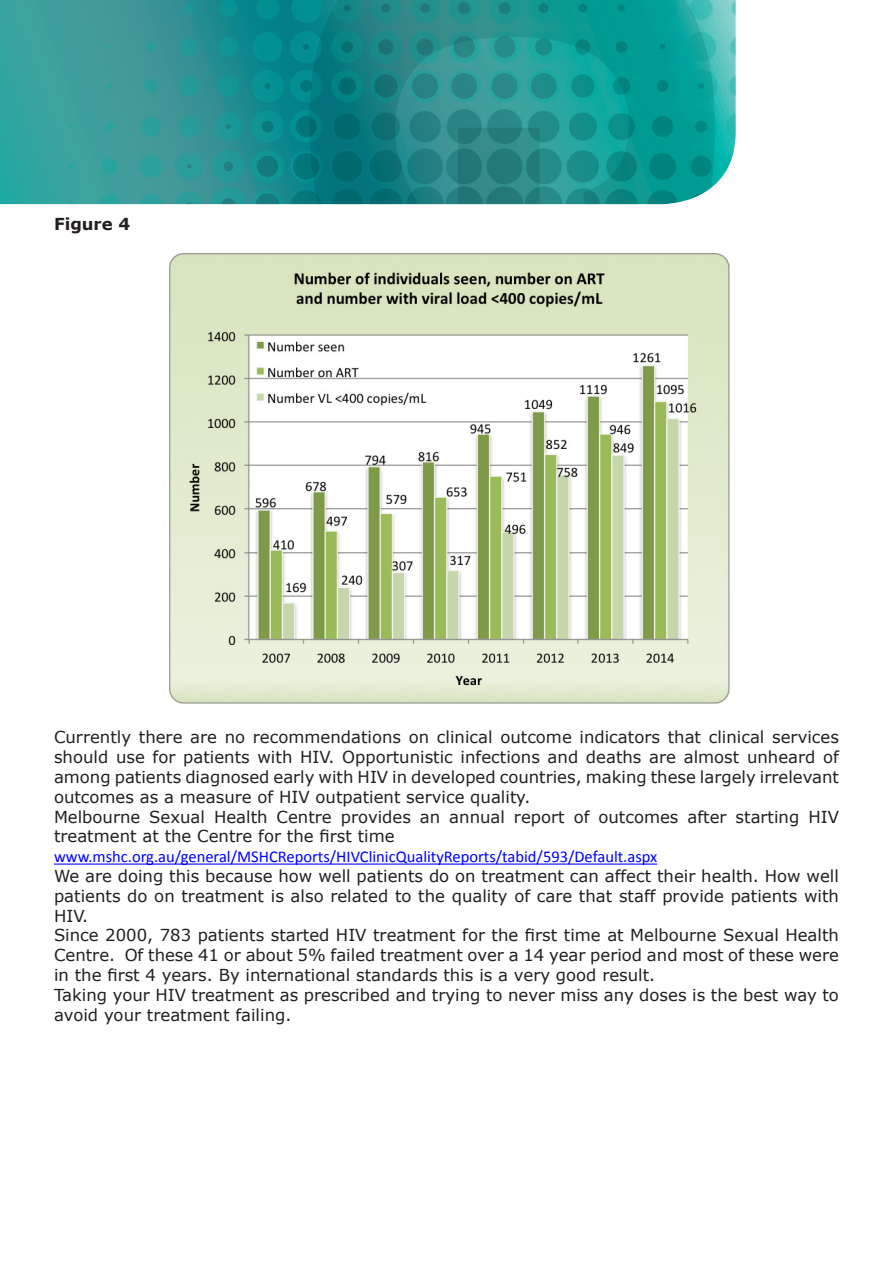
<style>
.page{position:relative;width:893px;height:1263px;background:#fff}
.page>*{position:absolute;margin:0;border:0;box-sizing:border-box;transform-origin:0 0}
.body_text{font:16.5px/19.8px "Verdana";color:#231f20;text-align:justify}
.body_text-2{font:16.5px "Calibri";color:#00f}
.body_text_BOLD{font:700 16.5px "Verdana";color:#231f20}
</style>
<div class="page">
<svg style="left:13px;top:0;width:467px;height:204px;background:#3c9f9c"></svg>
<svg style="left:148px;top:2px;width:336px;height:202px;background:#1e8c8f"></svg>
<svg style="left:484px;top:2px;width:252px;height:202px;background:#1da59e"></svg>
<hr style="left:54px;top:863px;width:603px;height:2px;background:#00f">
<img style="left:170px;top:253px;width:559px;height:451px">
<p class="body_text_BOLD" style="left:54px;top:212px;width:78px">Figure 4</p>
<p class="body_text" style="left:54px;top:727px;width:786px">Currently there are no recommendations on clinical outcome indicators that clinical services should use for patients with HIV. Opportunistic infections and deaths are almost unheard of among patients diagnosed early with HIV in developed countries, making these largely irrelevant outcomes as a measure of HIV outpatient service quality.</p>
<p class="body_text" style="left:54px;top:806px;width:786px">Melbourne Sexual Health Centre provides an annual report of outcomes after starting HIV treatment at the Centre for the first time</p>
<p class="body_text-2" style="left:54px;top:846px;width:605px">www.mshc.org.au/general/MSHCReports/HIVClinicQualityReports/tabid/593/Default.aspx</p>
<p class="body_text" style="left:54px;top:866px;width:786px">We are doing this because how well patients do on treatment can affect their health. How well patients do on treatment is also related to the quality of care that staff provide patients with HIV.</p>
<p class="body_text" style="left:54px;top:925px;width:786px">Since 2000, 783 patients started HIV treatment for the first time at Melbourne Sexual Health Centre. Of these 41 or about 5% failed treatment over a 14 year period and most of these were in the first 4 years. By international standards this is a very good result.</p>
<p class="body_text" style="left:54px;top:985px;width:786px">Taking your HIV treatment as prescribed and trying to never miss any doses is the best way to avoid your treatment failing.</p>
</div>
